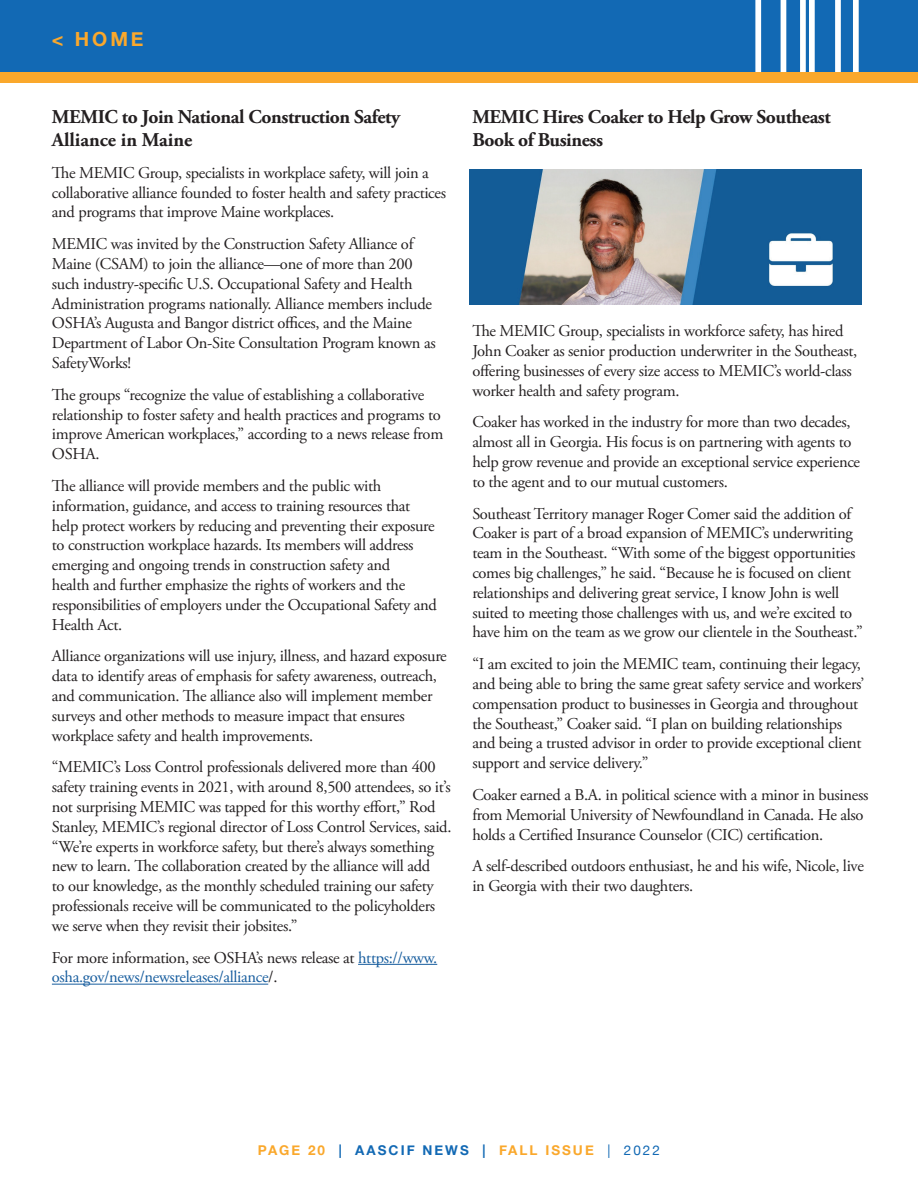
<style>
.page{position:relative;width:918px;height:1188px;background:#fff}
.page>*{position:absolute;margin:0;border:0;box-sizing:border-box;transform-origin:0 0}
.t1{font:700 19.5px/23.4px "Adobe Garamond Pro";letter-spacing:-.02em;color:#231f20}
.t2{font:700 19.5px "Helvetica Neue";color:#faa82c}
.t3{font:16.5px/19.8px "Adobe Garamond Pro";letter-spacing:-.02em;color:#231f20}
.t4{font:16.5px/19.8px "Adobe Garamond Pro";letter-spacing:-.02em;color:#175d9e}
.t5{font:700 13.5px "Helvetica Neue";letter-spacing:.15em;color:#faa82c}
.s1{color:#231f20}
.s2{color:#1269b4}
.s3{font-weight:400;color:#1269b4}
</style>
<div class="page">
<div style="left:0;top:0;width:918px;height:73px;background:#1269b4"></div>
<div style="left:755px;top:0;width:6px;height:135px;background:#fff"></div>
<div style="left:781px;top:0;width:5px;height:135px;background:#fff"></div>
<div style="left:800px;top:0;width:6px;height:135px;background:#fff"></div>
<div style="left:809px;top:0;width:6px;height:135px;background:#fff"></div>
<div style="left:835px;top:0;width:6px;height:135px;background:#fff"></div>
<div style="left:853px;top:0;width:6px;height:135px;background:#fff"></div>
<div style="left:0;top:73px;width:918px;height:10px;background:#faa82c"></div>
<hr style="left:358px;top:964px;width:79px;height:1px;background:#175d9e">
<hr style="left:52px;top:984px;width:216px;height:1px;background:#175d9e">
<img style="left:470px;top:170px;width:392px;height:134px">
<p class="t2" style="left:52px;top:24px;width:93px">&lt; HOME</p>
<p class="t1" style="left:52px;top:105px;width:350px">MEMIC to Join National Construction Safety<br>Alliance in Maine</p>
<p class="t3" style="left:52px;top:163px;width:396px">The MEMIC Group, specialists in workplace safety, will join a collaborative alliance founded to foster health and safety practices and programs that improve Maine workplaces.</p>
<p class="t3" style="left:52px;top:235px;width:385px">MEMIC was invited by the Construction Safety Alliance of Maine (CSAM) to join the alliance—one of more than 200 such industry-specific U.S. Occupational Safety and Health Administration programs nationally. Alliance members include OSHA’s Augusta and Bangor district offices, and the Maine Department of Labor On-Site Consultation Program known as SafetyWorks!</p>
<p class="t3" style="left:52px;top:385px;width:393px">The groups “recognize the value of establishing a collaborative relationship to foster safety and health practices and programs to improve American workplaces,” according to a news release from OSHA.</p>
<p class="t3" style="left:52px;top:477px;width:387px">The alliance will provide members and the public with information, guidance, and access to training resources that help protect workers by reducing and preventing their exposure to construction workplace hazards. Its members will address emerging and ongoing trends in construction safety and<br>health and further emphasize the rights of workers and the responsibilities of employers under the Occupational Safety and Health Act.</p>
<p class="t3" style="left:52px;top:647px;width:396px">Alliance organizations will use injury, illness, and hazard exposure data to identify areas of emphasis for safety awareness, outreach, and communication. The alliance also will implement member surveys and other methods to measure impact that ensures workplace safety and health improvements.</p>
<p class="t3" style="left:52px;top:758px;width:401px">“MEMIC’s Loss Control professionals delivered more than 400 safety training events in 2021, with around 8,500 attendees, so it’s not surprising MEMIC was tapped for this worthy effort,” Rod Stanley, MEMIC’s regional director of Loss Control Services, said. “We’re experts in workforce safety, but there’s always something new to learn. The collaboration created by the alliance will add<br>to our knowledge, as the monthly scheduled training our safety professionals receive will be communicated to the policyholders we serve when they revisit their jobsites.”</p>
<p class="t4" style="left:52px;top:948px;width:387px"><span class="s1">For more information, see OSHA’s news release at</span> https://www. osha.gov/news/newsreleases/alliance<span class="s1">/.</span></p>
<p class="t1" style="left:472px;top:105px;width:360px">MEMIC Hires Coaker to Help Grow Southeast<br>Book of Business</p>
<p class="t3" style="left:472px;top:322px;width:386px">The MEMIC Group, specialists in workforce safety, has hired John Coaker as senior production underwriter in the Southeast, offering businesses of every size access to MEMIC’s world-class worker health and safety program.</p>
<p class="t3" style="left:472px;top:413px;width:389px">Coaker has worked in the industry for more than two decades, almost all in Georgia. His focus is on partnering with agents to help grow revenue and provide an exceptional service experience to the agent and to our mutual customers.</p>
<p class="t3" style="left:472px;top:504px;width:392px">Southeast Territory manager Roger Comer said the addition of Coaker is part of a broad expansion of MEMIC’s underwriting team in the Southeast. “With some of the biggest opportunities comes big challenges,” he said. “Because he is focused on client relationships and delivering great service, I know John is well suited to meeting those challenges with us, and we’re excited to have him on the team as we grow our clientele in the Southeast.”</p>
<p class="t3" style="left:472px;top:655px;width:394px">“I am excited to join the MEMIC team, continuing their legacy, and being able to bring the same great safety service and workers’ compensation product to businesses in Georgia and throughout the Southeast,” Coaker said. “I plan on building relationships and being a trusted advisor in order to provide exceptional client support and service delivery.”</p>
<p class="t3" style="left:472px;top:786px;width:398px">Coaker earned a B.A. in political science with a minor in business from Memorial University of Newfoundland in Canada. He also holds a Certified Insurance Counselor (CIC) certification.</p>
<p class="t3" style="left:472px;top:857px;width:393px">A self-described outdoors enthusiast, he and his wife, Nicole, live in Georgia with their two daughters.</p>
<p class="t5" style="left:258px;top:1140px;width:404px">PAGE 20 <span class="s2">| AASCIF NEWS |</span> FALL ISSUE <span class="s3">| 2022</span></p>
</div>
